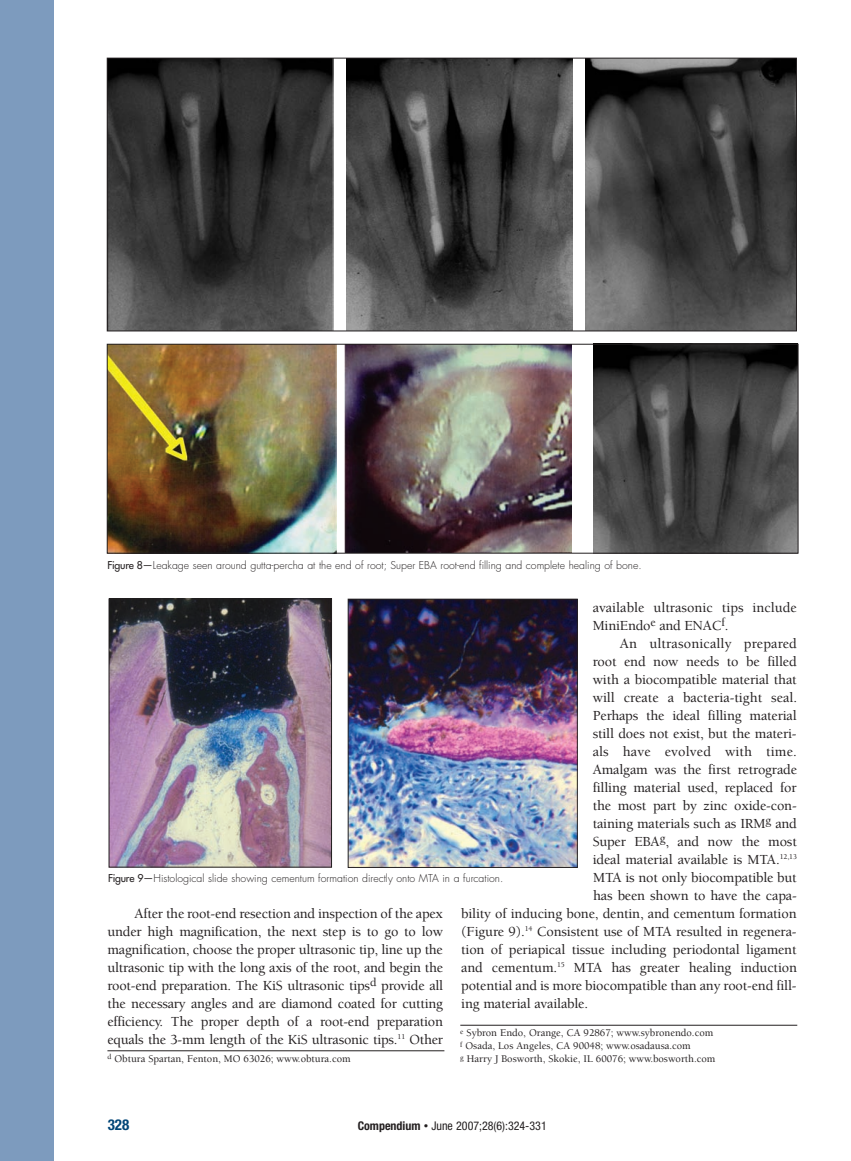
<style>
.page{position:relative;width:851px;height:1161px;background:#fff}
.page>*{position:absolute;margin:0;border:0;box-sizing:border-box;transform-origin:0 0}
.t1{font:700 condensed 15px "Helvetica Neue";color:#004577}
.t2{font:500 14.25px/18px "Berkeley";letter-spacing:-.01em;color:#231f20;text-align:justify}
.t3{font:500 14.25px "Berkeley";letter-spacing:.01em;color:#231f20}
.t4{font:condensed 12px "Helvetica Neue";color:#231f20}
.t5{font:500 10.5px/12.9px "Berkeley";color:#231f20}
.t6{font:300 10.5px "Futura";color:#231f20}
.s1{font-weight:400}
.s2{font-weight:700}
.s3{font-size:9px}
</style>
<div class="page">
<div style="left:0;top:0;width:54px;height:1161px;background:#7d9bbe"></div>
<img style="left:345px;top:346px;width:226px;height:206px">
<img style="left:593px;top:346px;width:203px;height:206px">
<img style="left:346px;top:60px;width:226px;height:269px">
<img style="left:585px;top:60px;width:209px;height:269px">
<img style="left:111px;top:601px;width:219px;height:265px">
<div style="left:109px;top:599px;width:223px;height:269px;border:1px solid #231f20"></div>
<img style="left:350px;top:601px;width:225px;height:265px">
<div style="left:348px;top:599px;width:229px;height:269px;border:1px solid #231f20"></div>
<hr style="left:107px;top:1050px;width:337px;height:1px;background:#231f20">
<hr style="left:460px;top:1025px;width:337px;height:1px;background:#231f20">
<img style="left:109px;top:346px;width:227px;height:206px">
<div style="left:107px;top:344px;width:691px;height:210px;border:1px solid #231f20"></div>
<img style="left:109px;top:60px;width:224px;height:269px">
<div style="left:107px;top:58px;width:689px;height:273px;border:1px solid #231f20"></div>
<p class="t6" style="left:107px;top:560px;width:535px"><span class="s1">Figure 8—</span>Leakage seen around gutta-percha at the end of root; Super EBA root-end filling and complete healing of bone.</p>
<p class="t2" style="left:592px;top:600px;width:206px">available ultrasonic tips include<br>MiniEndo<sup>e</sup> and ENAC<sup>f</sup>.</p>
<p class="t3" style="left:619px;top:638px;width:179px">An ultrasonically prepared</p>
<p class="t2" style="left:592px;top:654px;width:205px">root end now needs to be filled</p>
<p class="t2" style="left:592px;top:672px;width:205px">with a biocompatible material that</p>
<p class="t2" style="left:592px;top:690px;width:206px">will create a bacteria-tight seal.</p>
<p class="t2" style="left:592px;top:708px;width:205px">Perhaps the ideal filling material</p>
<p class="t2" style="left:592px;top:726px;width:205px">still does not exist, but the materi-</p>
<p class="t3" style="left:592px;top:746px;width:206px">als have evolved with time.</p>
<p class="t2" style="left:592px;top:762px;width:206px">Amalgam was the first retrograde</p>
<p class="t2" style="left:592px;top:780px;width:205px">filling material used, replaced for</p>
<p class="t2" style="left:592px;top:798px;width:205px">the most part by zinc oxide-con-</p>
<p class="t2" style="left:592px;top:816px;width:206px">taining materials such as IRM<sup>g</sup> and</p>
<p class="t2" style="left:592px;top:834px;width:205px">Super EBA<sup>g</sup>, and now the most</p>
<p class="t2" style="left:592px;top:852px;width:206px">ideal material available is MTA.<sup>12,13</sup></p>
<p class="t2" style="left:593px;top:870px;width:205px">MTA is not only biocompatible but</p>
<p class="t2" style="left:593px;top:888px;width:205px">has been shown to have the capa-</p>
<p class="t2" style="left:461px;top:906px;width:337px">bility of inducing bone, dentin, and cementum formation</p>
<p class="t2" style="left:461px;top:924px;width:337px">(Figure 9).<sup>14</sup> Consistent use of MTA resulted in regenera-</p>
<p class="t2" style="left:461px;top:942px;width:337px">tion of periapical tissue including periodontal ligament</p>
<p class="t2" style="left:461px;top:960px;width:337px">and cementum.<sup>15</sup> MTA has greater healing induction</p>
<p class="t2" style="left:461px;top:978px;width:337px">potential and is more biocompatible than any root-end fill-</p>
<p class="t2" style="left:461px;top:996px;width:128px">ing material available.</p>
<p class="t6" style="left:108px;top:874px;width:396px"><span class="s1">Figure 9—</span>Histological slide showing cementum formation directly onto MTA in a furcation.</p>
<p class="t2" style="left:107px;top:906px;width:337px;text-indent:27px">After the root-end resection and inspection of the apex under high magnification, the next step is to go to low magnification, choose the proper ultrasonic tip, line up the ultrasonic tip with the long axis of the root, and begin the root-end preparation. The KiS ultrasonic tips<sup>d</sup> provide all the necessary angles and are diamond coated for cutting efficiency. The proper depth of a root-end preparation equals the 3-mm length of the KiS ultrasonic tips.<sup>11</sup> Other</p>
<p class="t5" style="left:460px;top:1027px;width:256px"><sup>e</sup> Sybron Endo, Orange, CA 92867; www.sybronendo.com <sup>f</sup> Osada, Los Angeles, CA 90048; www.osadausa.com<br><sup>g</sup> Harry J Bosworth, Skokie, IL 60076; www.bosworth.com</p>
<p class="t5" style="left:107px;top:1053px;width:245px"><sup>d</sup> Obtura Spartan, Fenton, MO 63026; www.obtura.com</p>
<p class="t1" style="left:108px;top:1119px;width:23px">328</p>
<p class="t4" style="left:358px;top:1121px;width:191px"><span class="s2">Compendium</span> <span class="s3">•</span> June 2007;28(6):324-331</p>
</div>
